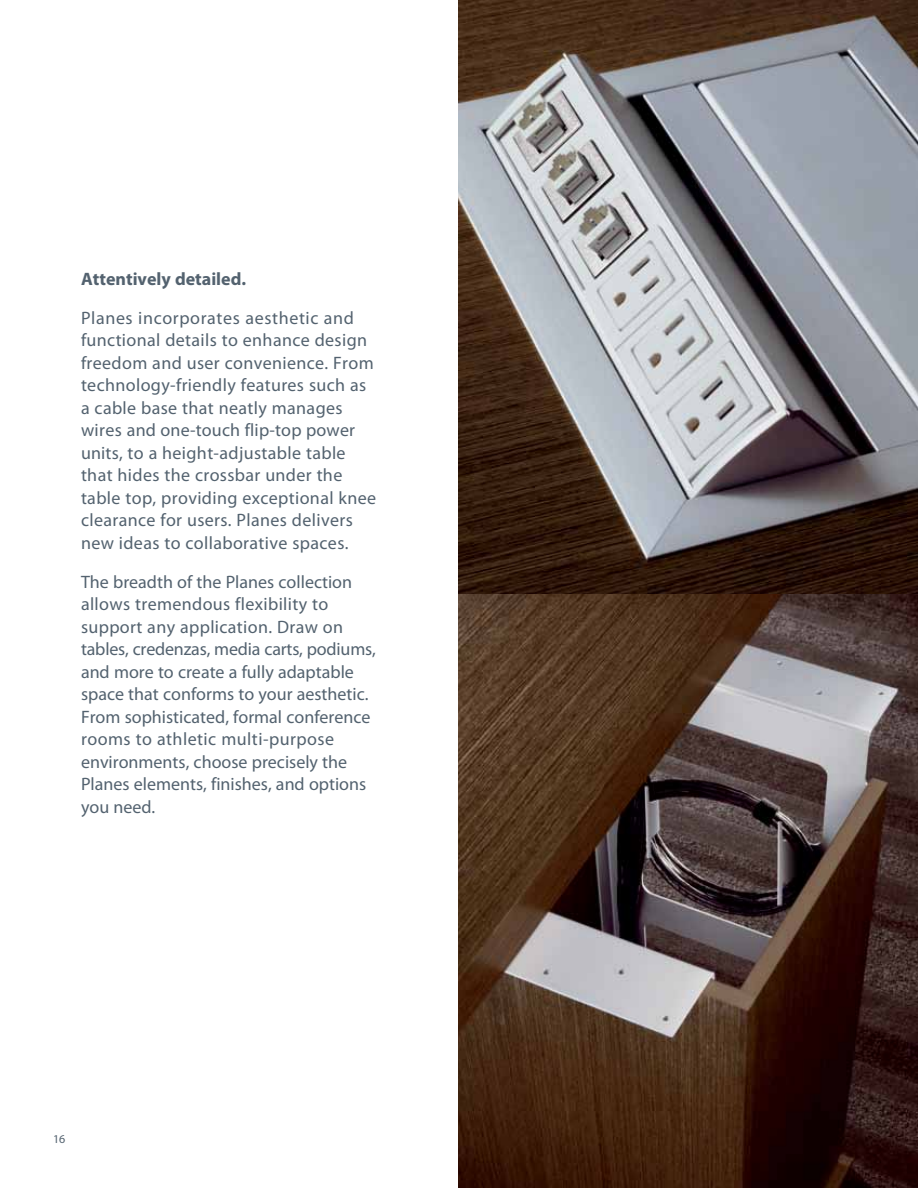
<style>
.page{position:relative;width:918px;height:1188px;background:#fff}
.page>*{position:absolute;margin:0;border:0;box-sizing:border-box;transform-origin:0 0}
.t1{font:18px/22.5px "Myriad Pro";letter-spacing:.02em;color:#53626f}
.t2{font:18px/22.5px "Myriad Pro";color:#53626f}
.t3{font:700 18px "Myriad Pro";color:#53626f}
.t4{font:12px "Myriad Pro";color:#53626f}
</style>
<div class="page">
<img style="left:459px;top:0;width:459px;height:1188px">
<p class="t3" style="left:81px;top:267px;width:167px">Attentively detailed.</p>
<p class="t1" style="left:81px;top:306px;width:297px">Planes incorporates aesthetic and functional details to enhance design freedom and user convenience. From technology-friendly features such as a cable base that neatly manages wires and one-touch flip-top power units, to a height-adjustable table that hides the crossbar under the table top, providing exceptional knee clearance for users. Planes delivers new ideas to collaborative spaces.</p>
<p class="t2" style="left:81px;top:570px;width:296px">The breadth of the Planes collection allows tremendous flexibility to support any application. Draw on tables, credenzas, media carts, podiums, and more to create a fully adaptable space that conforms to your aesthetic.<br>From sophisticated, formal conference rooms to athletic multi-purpose environments, choose precisely the Planes elements, finishes, and options you need.</p>
<p class="t4" style="left:53px;top:1132px;width:14px">16</p>
</div>
